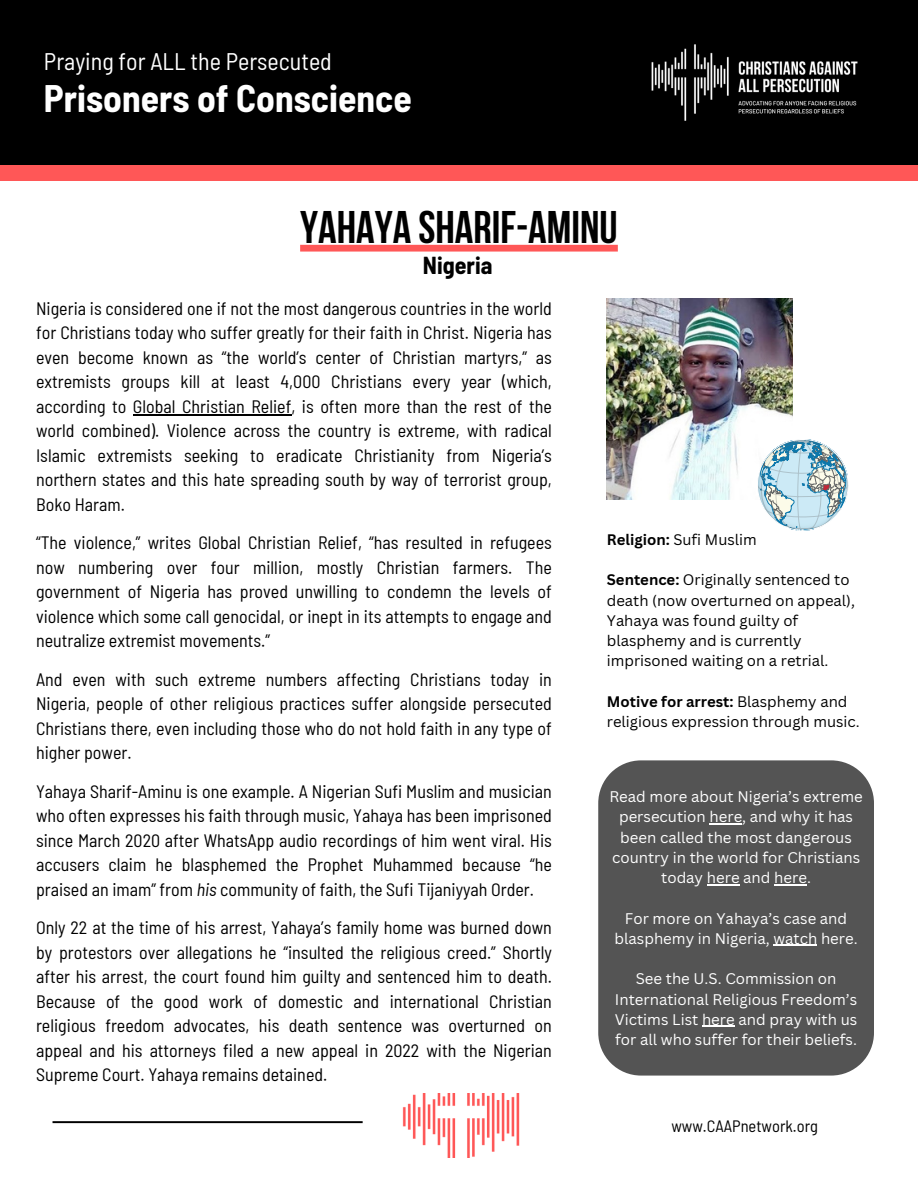
<style>
.page{position:relative;width:918px;height:1188px;background:#fff}
.page>*{position:absolute;margin:0;border:0;box-sizing:border-box;transform-origin:0 0}
.t1{font:700 45.6px "Bebas Neue";color:#000}
.t2{font:700 semi-condensed 37.5px "Barlow";color:#fff}
.t3{font:700 37.5px "Bebas Neue";color:#fff}
.t4{font:semi-condensed 24px "Barlow";color:#fff}
.t5{font:700 semi-condensed 24px "Barlow";color:#000}
.t6{font:semi-condensed 18px/24.5px "Barlow";color:#000;text-align:justify}
.t7{font:semi-condensed 16.5px "Barlow";color:#000}
.t8{font:15px/20.2px "Canva Sans";color:#fff;text-align:center}
.t9{font:14.85px/20.2px "Canva Sans";color:#000}
.s1{font-style:italic}
.s2{font-weight:700}
</style>
<div class="page">
<hr style="left:53px;top:1121px;width:310px;height:2px;background:#000">
<img style="left:402px;top:1093px;width:118px;height:65px">
<div style="left:300px;top:245px;width:318px;height:7px;background:#ff5757"></div>
<div style="left:0;top:41px;width:918px;height:140px;background:#ff5757"></div>
<div style="left:0;top:0;width:918px;height:164px;background:#000"></div>
<img style="left:651px;top:44px;width:207px;height:77px">
<div style="left:598px;top:760px;width:276px;height:316px;background:#545454"></div>
<hr style="left:710px;top:823px;width:32px;height:2px;background:#fff">
<hr style="left:707px;top:884px;width:33px;height:1px;background:#fff">
<hr style="left:774px;top:884px;width:33px;height:1px;background:#fff">
<hr style="left:773px;top:945px;width:44px;height:1px;background:#fff">
<hr style="left:702px;top:1026px;width:33px;height:1px;background:#fff">
<img style="left:607px;top:298px;width:186px;height:202px">
<svg style="left:757px;top:439px;width:91px;height:92px"></svg>
<hr style="left:133px;top:415px;width:158px;height:1px;background:#000">
<p class="t4" style="left:44px;top:46px;width:289px">Praying for ALL the Persecuted</p>
<p class="t2" style="left:44px;top:74px;width:369px">Prisoners of Conscience</p>
<h2 class="t3" style="left:59px;top:62px;width:184px">FEBRUARY2024</h2>
<p class="t1" style="left:300px;top:208px;width:319px">YAHAYA SHARIF-AMINU</p>
<p class="t5" style="left:423px;top:250px;width:71px">Nigeria</p>
<h5 class="t6" style="left:36px;top:295px;width:517px">Nigeria is considered one if not the most dangerous countries in the world for Christians today who suffer greatly for their faith in Christ. Nigeria has even become known as “the world’s center of Christian martyrs,” as extremists groups kill at least 4,000 Christians every year (which, according to Global Christian Relief, is often more than the rest of the world combined). Violence across the country is extreme, with radical Islamic extremists seeking to eradicate Christianity from Nigeria’s northern states and this hate spreading south by way of terrorist group, Boko Haram.</h5>
<h5 class="t6" style="left:36px;top:530px;width:517px">“The violence,” writes Global Christian Relief, “has resulted in refugees now numbering over four million, mostly Christian farmers. The government of Nigeria has proved unwilling to condemn the levels of violence which some call genocidal, or inept in its attempts to engage and neutralize extremist movements.”</h5>
<p class="t6" style="left:36px;top:666px;width:517px">And even with such extreme numbers affecting Christians today in Nigeria, people of other religious practices suffer alongside persecuted Christians there, even including those who do not hold faith in any type of higher power.</p>
<p class="t6" style="left:36px;top:778px;width:517px">Yahaya Sharif-Aminu is one example. A Nigerian Sufi Muslim and musician who often expresses his faith through music, Yahaya has been imprisoned since March 2020 after WhatsApp audio recordings of him went viral. His accusers claim he blasphemed the Prophet Muhammed because “he praised an imam” from <span class="s1">his</span> community of faith, the Sufi Tijaniyyah Order.</p>
<p class="t6" style="left:36px;top:915px;width:517px">Only 22 at the time of his arrest, Yahaya’s family home was burned down by protestors over allegations he “insulted the religious creed.” Shortly after his arrest, the court found him guilty and sentenced him to death.<br>Because of the good work of domestic and international Christian religious freedom advocates, his death sentence was overturned on appeal and his attorneys filed a new appeal in 2022 with the Nigerian Supreme Court. Yahaya remains detained.</p>
<p class="t9" style="left:607px;top:529px;width:151px"><span class="s2">Religion:</span> Sufi Muslim</p>
<p class="t9" style="left:607px;top:569px;width:250px"><span class="s2">Sentence:</span> Originally sentenced to death (now overturned on appeal),<br>Yahaya was found guilty of blasphemy and is currently imprisoned waiting on a retrial.</p>
<p class="t9" style="left:607px;top:691px;width:254px"><span class="s2">Motive for arrest:</span> Blasphemy and religious expression through music.</p>
<h1 class="t8" style="left:609px;top:786px;width:255px">Read more about Nigeria’s extreme persecution here, and why it has been called the most dangerous country in the world for Christians today here and here.</h1>
<h3 class="t8" style="left:615px;top:908px;width:245px">For more on Yahaya’s case and blasphemy in Nigeria, watch here.</h3>
<h5 class="t8" style="left:615px;top:968px;width:244px">See the U.S. Commission on International Religious Freedom’s Victims List here and pray with us for all who suffer for their beliefs.</h5>
<h5 class="t7" style="left:671px;top:1116px;width:148px">www.CAAPnetwork.org</h5>
</div>
